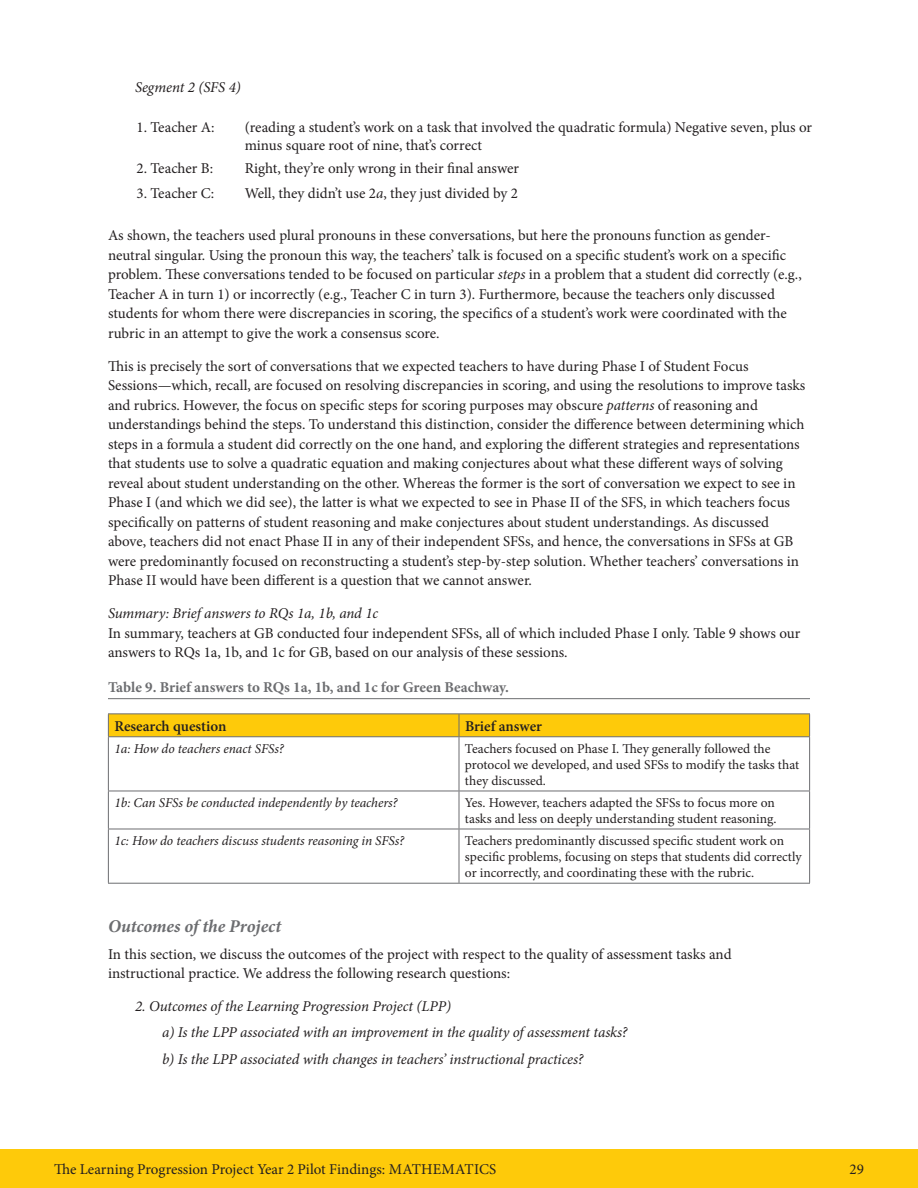
<style>
.page{position:relative;width:918px;height:1188px;background:#fff}
.page>*{position:absolute;margin:0;border:0;box-sizing:border-box;transform-origin:0 0}
.t1{font:italic 700 18px "Minion Pro";letter-spacing:-.005em;color:#6c6d70}
.t2{font:15px/19.5px "Minion Pro";color:#231f20}
.t3{font:italic 15px/26.2px "Minion Pro";letter-spacing:-.01em;color:#231f20}
.t4{font:700 15px "Minion Pro";letter-spacing:-.005em;color:#6c6d70}
.t5{font:600 15px "Minion Pro";letter-spacing:-.005em;color:#231f20}
.t6{font:13.5px/16.2px "Minion Pro";color:#231f20}
.t7{font:italic 13.5px "Minion Pro";letter-spacing:-.005em;color:#231f20}
.s1{font-style:italic}
</style>
<div class="page">
<div style="left:0;top:1150px;width:918px;height:38px;background:#feca0a"></div>
<hr style="left:108px;top:713px;width:351px;height:1px;background:#6c6d70">
<hr style="left:459px;top:713px;width:351px;height:1px;background:#6c6d70">
<div style="left:108px;top:714px;width:702px;height:22px;background:#feca0a"></div>
<hr style="left:108px;top:736px;width:351px;height:1px;background:#6c6d70">
<hr style="left:108px;top:737px;width:1px;height:54px;background:#6c6d70">
<hr style="left:459px;top:736px;width:351px;height:1px;background:#6c6d70">
<hr style="left:459px;top:737px;width:1px;height:54px;background:#6c6d70">
<hr style="left:809px;top:737px;width:1px;height:54px;background:#6c6d70">
<hr style="left:108px;top:791px;width:351px;height:1px;background:#6c6d70">
<hr style="left:108px;top:791px;width:1px;height:38px;background:#6c6d70">
<hr style="left:459px;top:791px;width:351px;height:1px;background:#6c6d70">
<hr style="left:459px;top:791px;width:1px;height:38px;background:#6c6d70">
<hr style="left:809px;top:791px;width:1px;height:38px;background:#6c6d70">
<hr style="left:108px;top:829px;width:351px;height:1px;background:#6c6d70">
<hr style="left:108px;top:829px;width:1px;height:54px;background:#6c6d70">
<hr style="left:459px;top:829px;width:351px;height:1px;background:#6c6d70">
<hr style="left:459px;top:829px;width:1px;height:54px;background:#6c6d70">
<hr style="left:809px;top:829px;width:1px;height:54px;background:#6c6d70">
<hr style="left:108px;top:883px;width:351px;height:1px;background:#6c6d70">
<hr style="left:459px;top:883px;width:351px;height:1px;background:#6c6d70">
<hr style="left:108px;top:698px;width:702px;height:1px;background:#6c6d70">
<p class="t3" style="left:135px;top:74px;width:107px">Segment 2 (SFS 4)</p>
<p class="t2" style="left:136px;top:118px;width:80px">1. Teacher A:</p>
<p class="t2" style="left:245px;top:119px;width:569px;line-height:18px">(reading a student’s work on a task that involved the quadratic formula) Negative seven, plus or minus square root of nine, that’s correct</p>
<p class="t2" style="left:136px;top:159px;width:78px">2. Teacher B:</p>
<p class="t2" style="left:245px;top:159px;width:276px">Right, they’re only wrong in their final answer</p>
<p class="t2" style="left:136px;top:184px;width:79px">3. Teacher C:</p>
<p class="t2" style="left:245px;top:184px;width:275px">Well, they didn’t use 2<span class="s1">a</span>, they just divided by 2</p>
<p class="t2" style="left:108px;top:226px;width:695px">As shown, the teachers used plural pronouns in these conversations, but here the pronouns function as gender&shy;neutral singular. Using the pronoun this way, the teachers’ talk is focused on a specific student’s work on a specific problem. These conversations tended to be focused on particular <span class="s1">steps</span> in a problem that a student did correctly (e.g., Teacher A in turn 1) or incorrectly (e.g., Teacher C in turn 3). Furthermore, because the teachers only discussed students for whom there were discrepancies in scoring, the specifics of a student’s work were coordinated with the rubric in an attempt to give the work a consensus score.</p>
<p class="t2" style="left:108px;top:356px;width:699px">This is precisely the sort of conversations that we expected teachers to have during Phase I of Student Focus Sessions—which, recall, are focused on resolving discrepancies in scoring, and using the resolutions to improve tasks and rubrics. However, the focus on specific steps for scoring purposes may obscure <span class="s1">patterns</span> of reasoning and understandings behind the steps. To understand this distinction, consider the difference between determining which steps in a formula a student did correctly on the one hand, and exploring the different strategies and representations that students use to solve a quadratic equation and making conjectures about what these different ways of solving reveal about student understanding on the other. Whereas the former is the sort of conversation we expect to see in Phase I (and which we did see), the latter is what we expected to see in Phase II of the SFS, in which teachers focus specifically on patterns of student reasoning and make conjectures about student understandings. As discussed above, teachers did not enact Phase II in any of their independent SFSs, and hence, the conversations in SFSs at GB were predominantly focused on reconstructing a student’s step-by-step solution. Whether teachers’ conversations in Phase II would have been different is a question that we cannot answer.</p>
<p class="t3" style="left:108px;top:600px;width:272px">Summary: Brief answers to RQs 1a, 1b, and 1c</p>
<p class="t2" style="left:108px;top:623px;width:694px">In summary, teachers at GB conducted four independent SFSs, all of which included Phase I only. Table 9 shows our answers to RQs 1a, 1b, and 1c for GB, based on our analysis of these sessions.</p>
<p class="t4" style="left:108px;top:676px;width:402px">Table 9. Brief answers to RQs 1a, 1b, and 1c for Green Beachway.</p>
<p class="t5" style="left:114px;top:716px;width:114px">Research question</p>
<p class="t5" style="left:465px;top:716px;width:79px">Brief answer</p>
<p class="t7" style="left:114px;top:739px;width:171px">1a: How do teachers enact SFSs?</p>
<p class="t6" style="left:465px;top:740px;width:336px">Teachers focused on Phase I. They generally followed the protocol we developed, and used SFSs to modify the tasks that they discussed.</p>
<p class="t7" style="left:114px;top:793px;width:285px">1b: Can SFSs be conducted independently by teachers?</p>
<p class="t6" style="left:465px;top:794px;width:313px">Yes. However, teachers adapted the SFSs to focus more on tasks and less on deeply understanding student reasoning.</p>
<p class="t7" style="left:114px;top:831px;width:291px">1c: How do teachers discuss students reasoning in SFSs?</p>
<p class="t6" style="left:465px;top:832px;width:338px">Teachers predominantly discussed specific student work on specific problems, focusing on steps that students did correctly or incorrectly, and coordinating these with the rubric.</p>
<p class="t1" style="left:108px;top:914px;width:175px">Outcomes of the Project</p>
<p class="t2" style="left:108px;top:944px;width:625px">In this section, we discuss the outcomes of the project with respect to the quality of assessment tasks and instructional practice. We address the following research questions:</p>
<p class="t3" style="left:162px;top:993px;width:467px;text-indent:-27px">2. Outcomes of the Learning Progression Project (LPP)<br>a) Is the LPP associated with an improvement in the quality of assessment tasks? b) Is the LPP associated with changes in teachers’ instructional practices?</p>
<p class="t2" style="left:54px;top:1160px;width:444px">The Learning Progression Project Year 2 Pilot Findings: MATHEMATICS</p>
<p class="t2" style="left:850px;top:1160px;width:16px">2 94</p>
</div>
